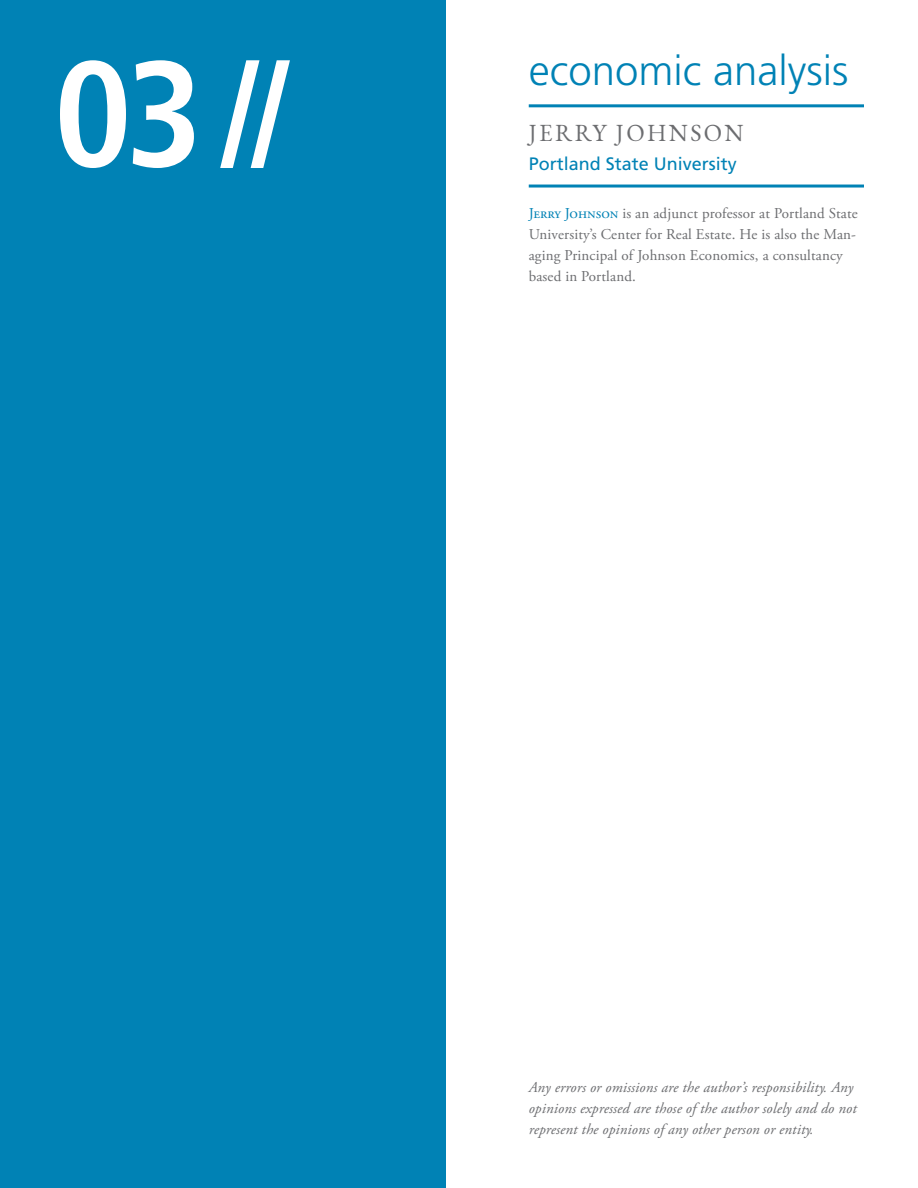
<style>
.page{position:relative;width:918px;height:1188px;background:#fff}
.page>*{position:absolute;margin:0;border:0;box-sizing:border-box;transform-origin:0 0}
.intro-page_number{font:700 condensed 150px "Frutiger LT Std";color:#fff}
.t1{font:300 42px "Frutiger LT Std";color:#0082b5}
.t2{font:24px "EB Garamond";letter-spacing:.1em;color:#6c6d70}
.t3{font:18px "Frutiger LT Std";color:#0082b5}
.t4{font:15px/21px "Adobe Garamond Pro";letter-spacing:.01em;color:#6c6d70}
.t5{font:italic 15px/21px "Adobe Garamond Pro";letter-spacing:.01em;color:#6c6d70}
.s1{color:#0082b5}
</style>
<div class="page">
<div style="left:0;top:0;width:446px;height:1188px;background:#0082b5"></div>
<hr style="left:529px;top:104px;width:335px;height:3px;background:#0082b5">
<hr style="left:529px;top:185px;width:335px;height:3px;background:#0082b5">
<p class="intro-page_number" style="left:54px;top:26px;width:239px">03 //</p>
<p class="t1" style="left:529px;top:47px;width:321px">economic analysis</p>
<p class="t2" style="left:529px;top:118px;width:216px">JERRY JOHNSON</p>
<p class="t3" style="left:529px;top:153px;width:210px">Portland State University</p>
<p class="t4" style="left:529px;top:203px;width:331px"><span class="s1">Jerry Johnson</span> is an adjunct professor at Portland State University’s Center for Real Estate. He is also the Man&shy;aging Principal of Johnson Economics, a consultancy based in Portland.</p>
<p class="t5" style="left:529px;top:1077px;width:329px">Any errors or omissions are the author’s responsibility. Any opinions expressed are those of the author solely and do not represent the opinions of any other person or entity.</p>
</div>
